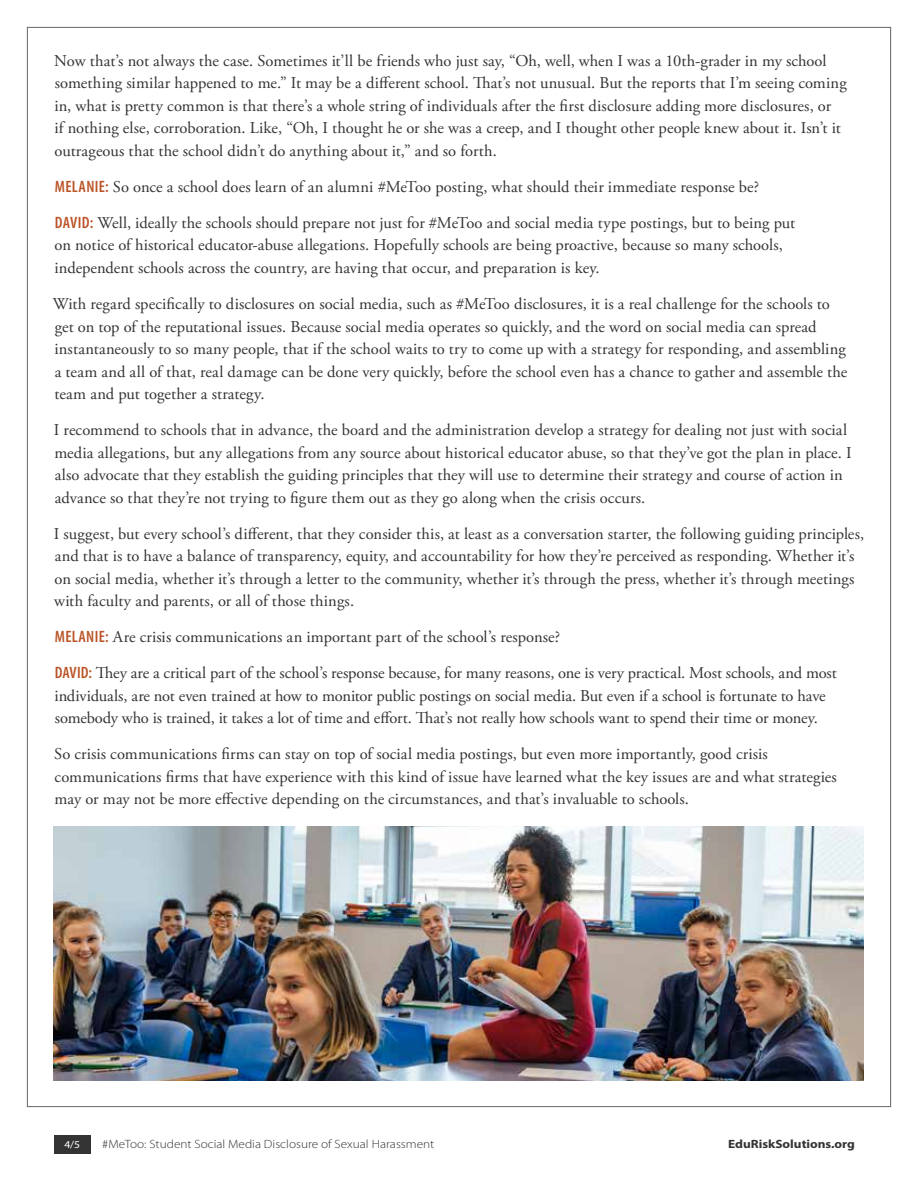
<style>
.page{position:relative;width:918px;height:1188px;background:#fff}
.page>*{position:absolute;margin:0;border:0;box-sizing:border-box;transform-origin:0 0}
.t1{font:16.5px/22.5px "Adobe Garamond Pro";letter-spacing:.005em;color:#333}
.t2{font:300 12px "Myriad Pro";color:#333;scale:1.1 1}
.t3{font:700 12px "Myriad Pro";color:#333;scale:1.1 1}
.t4{font:10.5px "Myriad Pro";color:#fff;scale:1.1 1}
.s1{font-family:"Myriad Pro";font-weight:600;font-stretch:condensed;color:#bb5427}
</style>
<div class="page">
<div style="left:54px;top:1135px;width:37px;height:19px;background:#333"></div>
<img style="left:53px;top:826px;width:810px;height:255px">
<p class="t1" style="left:54px;top:50px;width:794px">Now that’s not always the case. Sometimes it’ll be friends who just say, “Oh, well, when I was a 10th-grader in my school something similar happened to me.” It may be a different school. That’s not unusual. But the reports that I’m seeing coming in, what is pretty common is that there’s a whole string of individuals after the first disclosure adding more disclosures, or<br>if nothing else, corroboration. Like, “Oh, I thought he or she was a creep, and I thought other people knew about it. Isn’t it outrageous that the school didn’t do anything about it,” and so forth.</p>
<p class="t1" style="left:55px;top:169px;width:742px;line-height:36px"><span class="s1">MELANIE:</span> So once a school does learn of an alumni #MeToo posting, what should their immediate response be?<br><span class="s1">DAVID:</span> Well, ideally the schools should prepare not just for #MeToo and social media type postings, but to being put</p>
<p class="t1" style="left:54px;top:235px;width:730px">on notice of historical educator-abuse allegations. Hopefully schools are being proactive, because so many schools, independent schools across the country, are having that occur, and preparation is key.</p>
<p class="t1" style="left:53px;top:293px;width:796px">With regard specifically to disclosures on social media, such as #MeToo disclosures, it is a real challenge for the schools to get on top of the reputational issues. Because social media operates so quickly, and the word on social media can spread instantaneously to so many people, that if the school waits to try to come up with a strategy for responding, and assembling a team and all of that, real damage can be done very quickly, before the school even has a chance to gather and assemble the team and put together a strategy.</p>
<p class="t1" style="left:54px;top:419px;width:799px">I recommend to schools that in advance, the board and the administration develop a strategy for dealing not just with social media allegations, but any allegations from any source about historical educator abuse, so that they’ve got the plan in place. I also advocate that they establish the guiding principles that they will use to determine their strategy and course of action in advance so that they’re not trying to figure them out as they go along when the crisis occurs.</p>
<p class="t1" style="left:54px;top:523px;width:812px">I suggest, but every school’s different, that they consider this, at least as a conversation starter, the following guiding principles, and that is to have a balance of transparency, equity, and accountability for how they’re perceived as responding. Whether it’s on social media, whether it’s through a letter to the community, whether it’s through the press, whether it’s through meetings with faculty and parents, or all of those things.</p>
<p class="t1" style="left:55px;top:619px;width:783px;line-height:36px"><span class="s1">MELANIE:</span> Are crisis communications an important part of the school’s response?<br><span class="s1">DAVID:</span> They are a critical part of the school’s response because, for many reasons, one is very practical. Most schools, and most</p>
<p class="t1" style="left:54px;top:685px;width:773px">individuals, are not even trained at how to monitor public postings on social media. But even if a school is fortunate to have somebody who is trained, it takes a lot of time and effort. That’s not really how schools want to spend their time or money.</p>
<p class="t1" style="left:54px;top:743px;width:784px">So crisis communications firms can stay on top of social media postings, but even more importantly, good crisis communications firms that have experience with this kind of issue have learned what the key issues are and what strategies may or may not be more effective depending on the circumstances, and that’s invaluable to schools.</p>
<p class="t4" style="left:64px;top:1138px;width:16px">4/5</p>
<p class="t2" style="left:102px;top:1136px;width:303px">#MeToo: Student Social Media Disclosure of Sexual Harassment</p>
<p class="t3" style="left:728px;top:1136px;width:117px">EduRiskSolutions.org</p>
</div>
